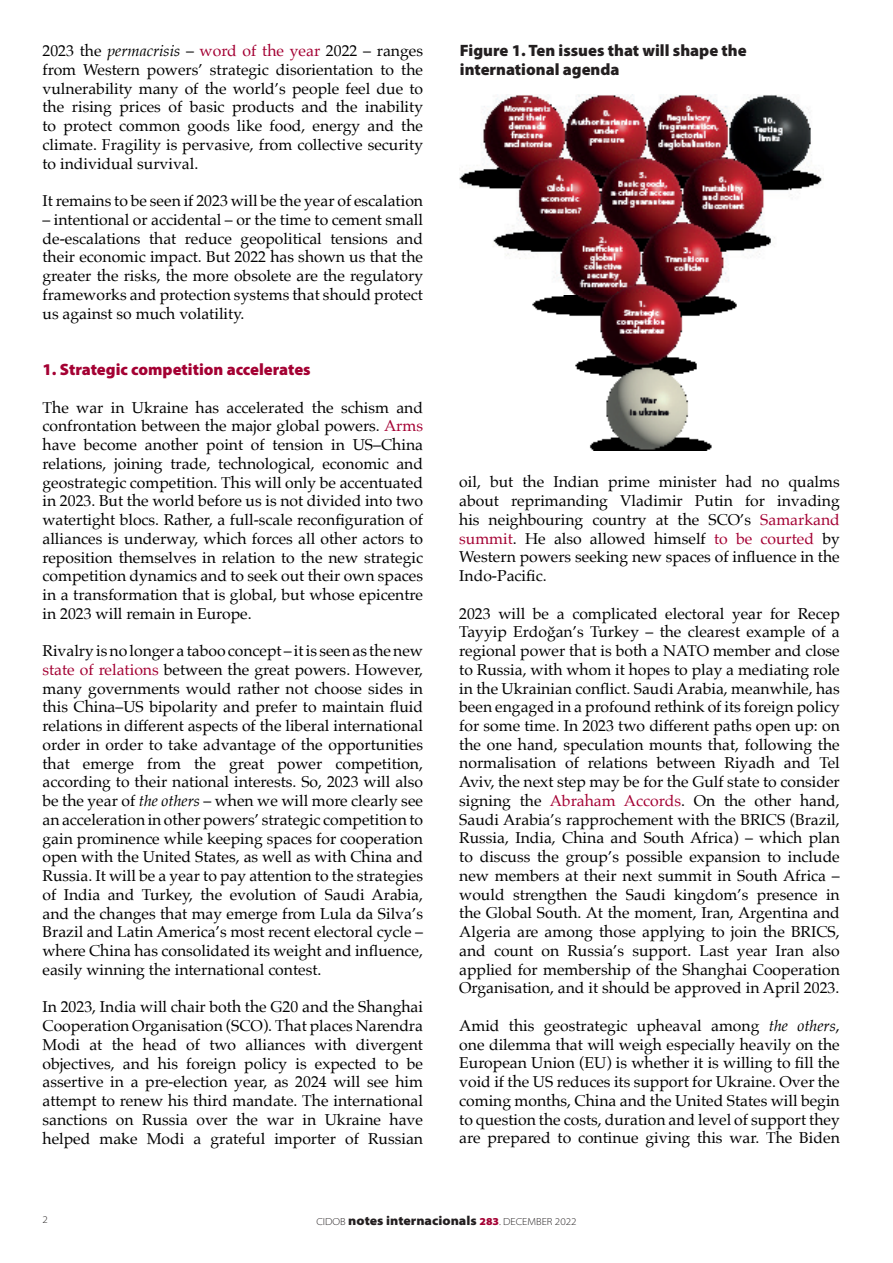
<style>
.page{position:relative;width:893px;height:1263px;background:#fff}
.page>*{position:absolute;margin:0;border:0;box-sizing:border-box;transform-origin:0 0}
.t1{font:900 16.5px/18.8px "Myriad Pro";color:#231f20}
.t2{font:900 16.5px "Myriad Pro";color:#a40133}
.t3{font:15.75px/18.8px "Palatino";color:#000;text-align:justify}
.t4{font:900 semi-expanded 12.9px "Myriad Pro";color:#231f20}
.t5{font:300 semi-expanded 10.2px "Myriad Pro";color:#231f20}
.s1{font-style:italic}
.s2{color:#a40133}
.s3{font-weight:300;font-size:10.2px}
.s4{font-size:10.65px;color:#a40133}
</style>
<div class="page">
<img style="left:460px;top:94px;width:362px;height:356px">
<p class="t3" style="left:43px;top:41px;width:382px">2023 the <span class="s1">permacrisis</span> – <span class="s2">word of the year</span> 2022 – ranges from Western powers’ strategic disorientation to the vulnerability many of the world’s people feel due to the rising prices of basic products and the inability to protect common goods like food, energy and the climate. Fragility is pervasive, from collective security to individual survival.</p>
<p class="t3" style="left:43px;top:191px;width:382px">It remains to be seen if 2023 will be the year of escalation</p>
<p class="t3" style="left:43px;top:210px;width:382px">– intentional or accidental – or the time to cement small de-escalations that reduce geopolitical tensions and their economic impact. But 2022 has shown us that the greater the risks, the more obsolete are the regulatory frameworks and protection systems that should protect us against so much volatility.</p>
<p class="t2" style="left:43px;top:360px;width:270px">1. Strategic competition accelerates</p>
<p class="t3" style="left:43px;top:398px;width:382px">The war in Ukraine has accelerated the schism and confrontation between the major global powers. <span class="s2">Arms </span>have become another point of tension in US–China relations, joining trade, technological, economic and geostrategic competition. This will only be accentuated in 2023. But the world before us is not divided into two watertight blocs. Rather, a full-scale reconfiguration of alliances is underway, which forces all other actors to reposition themselves in relation to the new strategic competition dynamics and to seek out their own spaces in a transformation that is global, but whose epicentre in 2023 will remain in Europe.</p>
<p class="t3" style="left:43px;top:641px;width:382px">Rivalry is no longer a taboo concept – it is seen as the new <span class="s2">state of relations</span> between the great powers. However, many governments would rather not choose sides in this China–US bipolarity and prefer to maintain fluid relations in different aspects of the liberal international order in order to take advantage of the opportunities that emerge from the great power competition, according to their national interests. So, 2023 will also be the year of <span class="s1">the others</span> – when we will more clearly see an acceleration in other powers’ strategic competition to gain prominence while keeping spaces for cooperation open with the United States, as well as with China and Russia. It will be a year to pay attention to the strategies of India and Turkey, the evolution of Saudi Arabia, and the changes that may emerge from Lula da Silva’s Brazil and Latin America’s most recent electoral cycle – where China has consolidated its weight and influence, easily winning the international contest.</p>
<p class="t3" style="left:43px;top:997px;width:382px">In 2023, India will chair both the G20 and the Shanghai Cooperation Organisation (SCO). That places Narendra Modi at the head of two alliances with divergent objectives, and his foreign policy is expected to be assertive in a pre-election year, as 2024 will see him attempt to renew his third mandate. The international sanctions on Russia over the war in Ukraine have helped make Modi a grateful importer of Russian</p>
<p class="t1" style="left:460px;top:41px;width:288px">Figure 1. Ten issues that will shape the international agenda</p>
<p class="t3" style="left:459px;top:472px;width:382px">oil, but the Indian prime minister had no qualms about reprimanding Vladimir Putin for invading his neighbouring country at the SCO’s <span class="s2">Samarkand summit</span>. He also allowed himself <span class="s2">to be courted</span> by Western powers seeking new spaces of influence in the Indo-Pacific.</p>
<p class="t3" style="left:459px;top:604px;width:382px">2023 will be a complicated electoral year for Recep Tayyip Erdoğan’s Turkey – the clearest example of a regional power that is both a NATO member and close to Russia, with whom it hopes to play a mediating role in the Ukrainian conflict. Saudi Arabia, meanwhile, has been engaged in a profound rethink of its foreign policy for some time. In 2023 two different paths open up: on the one hand, speculation mounts that, following the normalisation of relations between Riyadh and Tel Aviv, the next step may be for the Gulf state to consider signing the <span class="s2">Abraham Accords</span>. On the other hand, Saudi Arabia’s rapprochement with the BRICS (Brazil, Russia, India, China and South Africa) – which plan to discuss the group’s possible expansion to include new members at their next summit in South Africa – would strengthen the Saudi kingdom’s presence in the Global South. At the moment, Iran, Argentina and Algeria are among those applying to join the BRICS, and count on Russia’s support. Last year Iran also applied for membership of the Shanghai Cooperation Organisation, and it should be approved in April 2023.</p>
<p class="t3" style="left:459px;top:1016px;width:382px">Amid this geostrategic upheaval among <span class="s1">the others</span>, one dilemma that will weigh especially heavily on the European Union (EU) is whether it is willing to fill the void if the US reduces its support for Ukraine. Over the coming months, China and the United States will begin to question the costs, duration and level of support they are prepared to continue giving this war. The Biden</p>
<p class="t5" style="left:43px;top:1214px;width:7px">2</p>
<p class="t4" style="left:316px;top:1213px;width:262px"><span class="s3">CIDOB</span> notes internacionals <span class="s4">283</span><span class="s3">. DECEMBER 2022</span></p>
</div>
